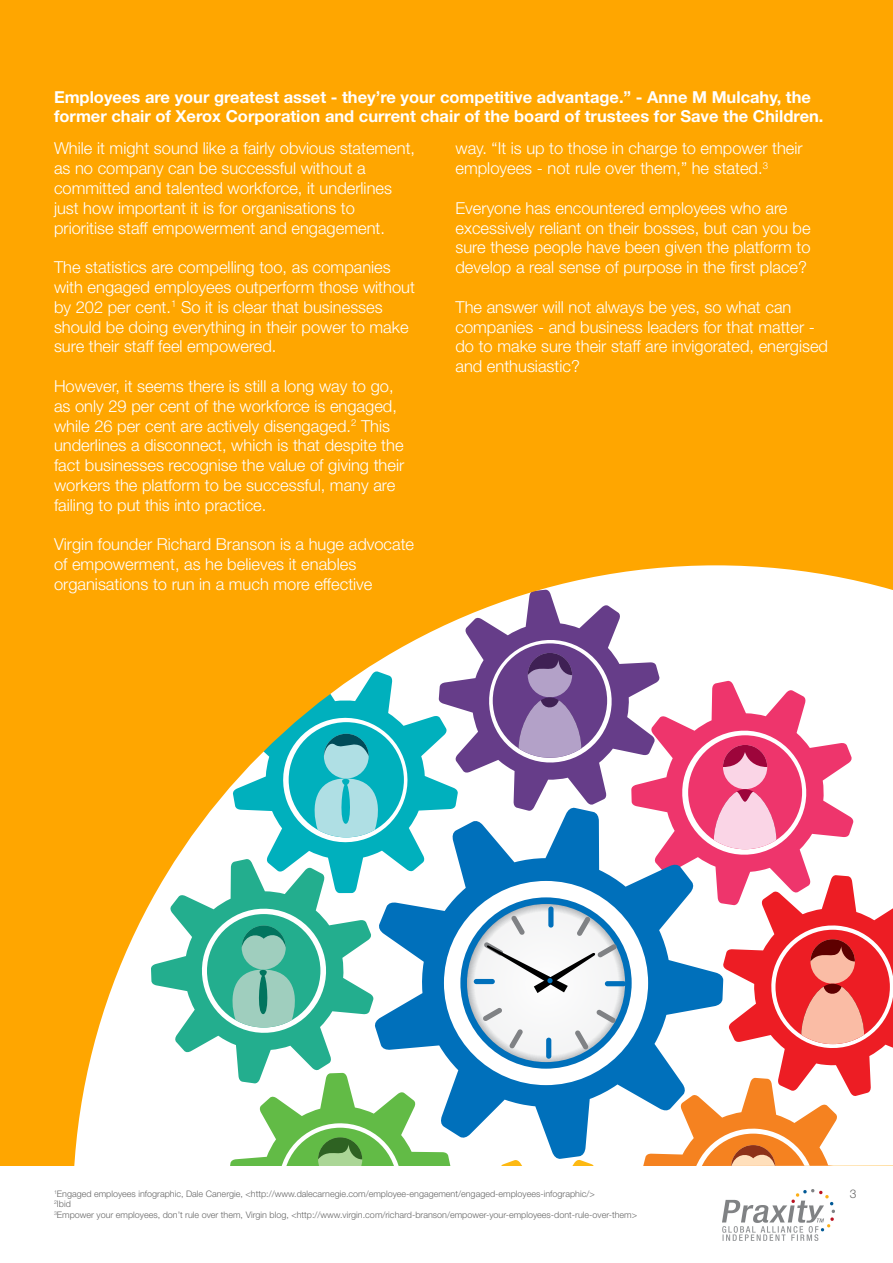
<style>
.page{position:relative;width:893px;height:1263px;background:#fff}
.page>*{position:absolute;margin:0;border:0;box-sizing:border-box;transform-origin:0 0}
.t1{font:300 16.5px/19.8px "Helvetica Neue LT Std";color:#fff}
.t2{font:700 16.5px/19.8px "Helvetica Neue";color:#fff}
.t3{font:300 12px "Helvetica Neue";color:#666}
.t4{font:300 9px/10.8px "Helvetica Neue";color:#666}
</style>
<div class="page">
<div style="left:0;top:0;width:893px;height:1166px;background:#ffa600"></div>
<svg style="left:74px;top:565px;width:819px;height:601px"></svg>
<img style="left:722px;top:1189px;width:112px;height:51px">
<p class="t2" style="left:54px;top:86px;width:771px">Employees are your greatest asset - they’re your competitive advantage.” - Anne M Mulcahy, the former chair of Xerox Corporation and current chair of the board of trustees for Save the Children.</p>
<p class="t1" style="left:54px;top:138px;width:363px">While it might sound like a fairly obvious statement, as no company can be successful without a committed and talented workforce, it underlines just how important it is for organisations to prioritise staff empowerment and engagement.</p>
<p class="t1" style="left:54px;top:257px;width:362px">The statistics are compelling too, as companies with engaged employees outperform those without by 202 per cent.<sup>1</sup> So it is clear that businesses should be doing everything in their power to make sure their staff feel empowered.</p>
<p class="t1" style="left:54px;top:376px;width:352px">However, it seems there is still a long way to go, as only 29 per cent of the workforce is engaged, while 26 per cent are actively disengaged.<sup>2</sup> This underlines a disconnect, which is that despite the fact businesses recognise the value of giving their workers the platform to be successful, many are failing to put this into practice.</p>
<p class="t1" style="left:54px;top:534px;width:362px">Virgin founder Richard Branson is a huge advocate of empowerment, as he believes it enables organisations to run in a much more effective</p>
<p class="t1" style="left:455px;top:138px;width:349px">way. “It is up to those in charge to empower their employees - not rule over them,” he stated.<sup>3</sup></p>
<p class="t1" style="left:455px;top:198px;width:357px">Everyone has encountered employees who are excessively reliant on their bosses, but can you be sure these people have been given the platform to develop a real sense of purpose in the first place?</p>
<p class="t1" style="left:455px;top:297px;width:374px">The answer will not always be yes, so what can companies - and business leaders for that matter - do to make sure their staff are invigorated, energised and enthusiastic?</p>
<p class="t4" style="left:54px;top:1188px;width:585px"><sup>1</sup>Engaged employees infographic, Dale Canergie, &lt;http://www.dalecarnegie.com/employee-engagement/engaged-employees-infographic/&gt;<br><sup>2</sup>Ibid<br><sup>3</sup>Empower your employees, don’t rule over them, Virgin blog, &lt;http://www.virgin.com/richard-branson/empower-your-employees-dont-rule-over-them&gt;</p>
<p class="t3" style="left:850px;top:1186px;width:8px">3</p>
</div>
